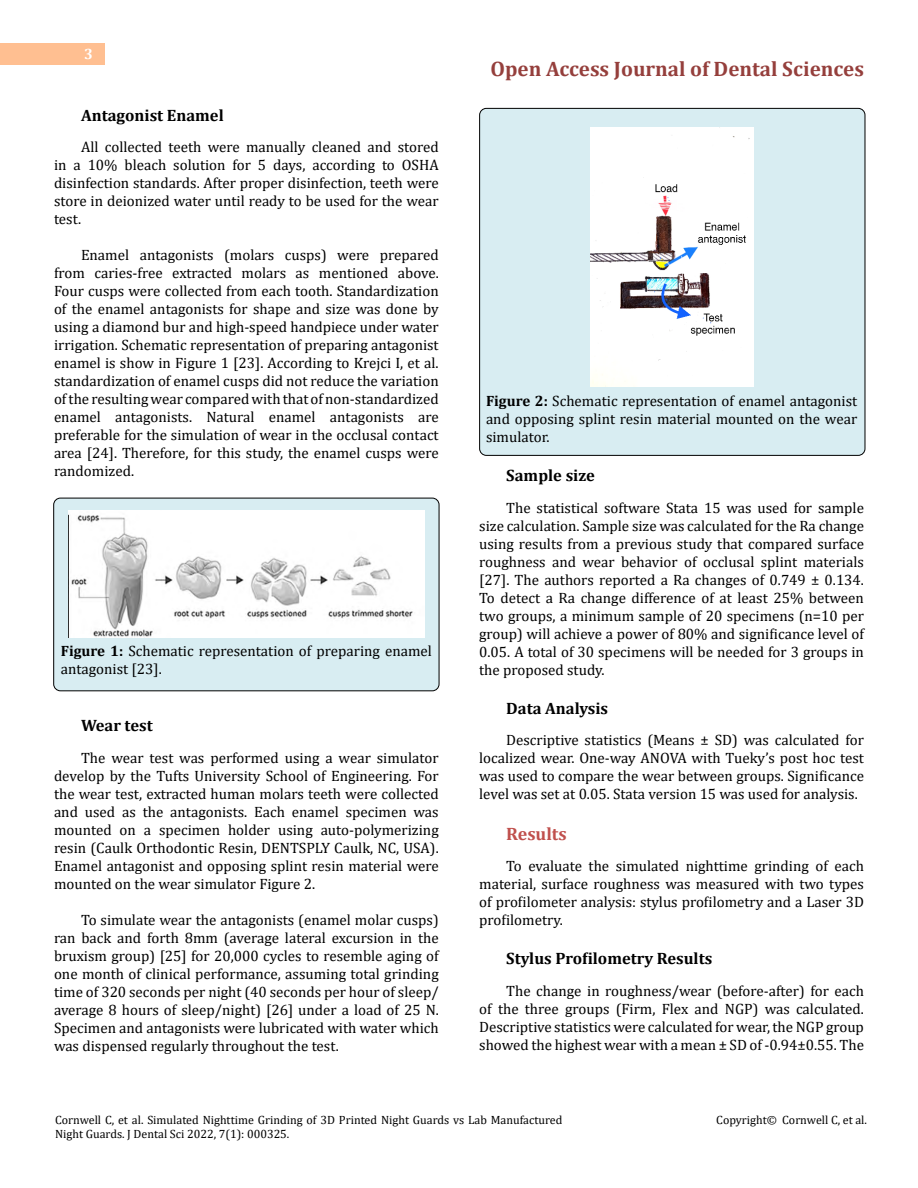
<style>
.page{position:relative;width:918px;height:1188px;background:#fff}
.page>*{position:absolute;margin:0;border:0;box-sizing:border-box;transform-origin:0 0}
.t1{font:700 21px "Cambria";color:#953f3c}
.t2{font:700 18px "Cambria";color:#c0504d}
.t3{font:700 16.5px "Cambria";color:#000}
.t4{font:15px/18px "Cambria";color:#000;text-align:justify}
.t5{font:700 15px "Cambria";color:#fff}
.t6{font:12px/14.4px "Cambria";color:#000}
.s1{font-weight:700}
</style>
<div class="page">
<div style="left:0;top:43px;width:105px;height:21px;background:#ffbf91"></div>
<div style="left:480px;top:108px;width:385px;height:347px;background:#d8edf2;border-radius:7px"></div>
<div style="left:479px;top:108px;width:386px;height:348px;border:1px solid #000;border-radius:7px"></div>
<div style="left:54px;top:498px;width:385px;height:193px;background:#d8edf2;border-radius:7px"></div>
<div style="left:53px;top:498px;width:386px;height:193px;border:1px solid #000;border-radius:7px"></div>
<img style="left:68px;top:511px;width:357px;height:126px">
<img style="left:590px;top:127px;width:163px;height:259px">
<p class="t5" style="left:84px;top:44px;width:10px">3</p>
<p class="t3" style="left:81px;top:104px;width:144px">Antagonist Enamel</p>
<p class="t4" style="left:54px;top:138px;width:386px;text-indent:27px">All collected teeth were manually cleaned and stored in a 10% bleach solution for 5 days, according to OSHA disinfection standards. After proper disinfection, teeth were store in deionized water until ready to be used for the wear test.</p>
<p class="t4" style="left:54px;top:246px;width:386px;text-indent:27px">Enamel antagonists (molars cusps) were prepared from caries-free extracted molars as mentioned above.<br>Four cusps were collected from each tooth. Standardization of the enamel antagonists for shape and size was done by using a diamond bur and high-speed handpiece under water irrigation. Schematic representation of preparing antagonist enamel is show in Figure 1 [23]. According to Krejci I, et al. standardization of enamel cusps did not reduce the variation of the resulting wear compared with that of non-standardized enamel antagonists. Natural enamel antagonists are preferable for the simulation of wear in the occlusal contact area [24]. Therefore, for this study, the enamel cusps were randomized.</p>
<p class="t4" style="left:61px;top:642px;width:373px"><span class="s1">Figure 1:</span> Schematic representation of preparing enamel antagonist [23].</p>
<p class="t3" style="left:81px;top:714px;width:73px">Wear test</p>
<p class="t4" style="left:54px;top:749px;width:386px;text-indent:27px">The wear test was performed using a wear simulator develop by the Tufts University School of Engineering. For the wear test, extracted human molars teeth were collected and used as the antagonists. Each enamel specimen was mounted on a specimen holder using auto-polymerizing resin (Caulk Orthodontic Resin, DENTSPLY Caulk, NC, USA).<br>Enamel antagonist and opposing splint resin material were mounted on the wear simulator Figure 2.</p>
<p class="t4" style="left:54px;top:911px;width:386px;text-indent:27px">To simulate wear the antagonists (enamel molar cusps) ran back and forth 8mm (average lateral excursion in the bruxism group) [25] for 20,000 cycles to resemble aging of one month of clinical performance, assuming total grinding time of 320 seconds per night (40 seconds per hour of sleep/ average 8 hours of sleep/night) [26] under a load of 25 N.<br>Specimen and antagonists were lubricated with water which was dispensed regularly throughout the test.</p>
<h1 class="t1" style="left:490px;top:54px;width:375px">Open Access Journal of Dental Sciences</h1>
<p class="t4" style="left:486px;top:392px;width:373px"><span class="s1">Figure 2:</span> Schematic representation of enamel antagonist and opposing splint resin material mounted on the wear simulator.</p>
<p class="t3" style="left:506px;top:464px;width:90px">Sample size</p>
<p class="t4" style="left:479px;top:499px;width:386px;text-indent:27px">The statistical software Stata 15 was used for sample size calculation. Sample size was calculated for the Ra change using results from a previous study that compared surface roughness and wear behavior of occlusal splint materials [27]. The authors reported a Ra changes of 0.749 ± 0.134.<br>To detect a Ra change difference of at least 25% between two groups, a minimum sample of 20 specimens (n=10 per group) will achieve a power of 80% and significance level of 0.05. A total of 30 specimens will be needed for 3 groups in the proposed study.</p>
<p class="t3" style="left:506px;top:697px;width:103px">Data Analysis</p>
<p class="t4" style="left:479px;top:731px;width:386px;text-indent:27px">Descriptive statistics (Means ± SD) was calculated for localized wear. One-way ANOVA with Tueky’s post hoc test was used to compare the wear between groups. Significance level was set at 0.05. Stata version 15 was used for analysis.</p>
<p class="t2" style="left:506px;top:821px;width:62px">Results</p>
<p class="t4" style="left:479px;top:857px;width:386px;text-indent:27px">To evaluate the simulated nighttime grinding of each material, surface roughness was measured with two types of profilometer analysis: stylus profilometry and a Laser 3D profilometry.</p>
<p class="t3" style="left:506px;top:947px;width:208px">Stylus Profilometry Results</p>
<p class="t4" style="left:479px;top:982px;width:386px;text-indent:27px">The change in roughness/wear (before-after) for each of the three groups (Firm, Flex and NGP) was calculated.<br>Descriptive statistics were calculated for wear, the NGP group showed the highest wear with a mean ± SD of -0.94±0.55. The</p>
<p class="t6" style="left:55px;top:1112px;width:509px">Cornwell C, et al. Simulated Nighttime Grinding of 3D Printed Night Guards vs Lab Manufactured<br>Night Guards. J Dental Sci 2022, 7(1): 000325.</p>
<p class="t6" style="left:716px;top:1112px;width:152px">Copyright© Cornwell C, et al.</p>
</div>
